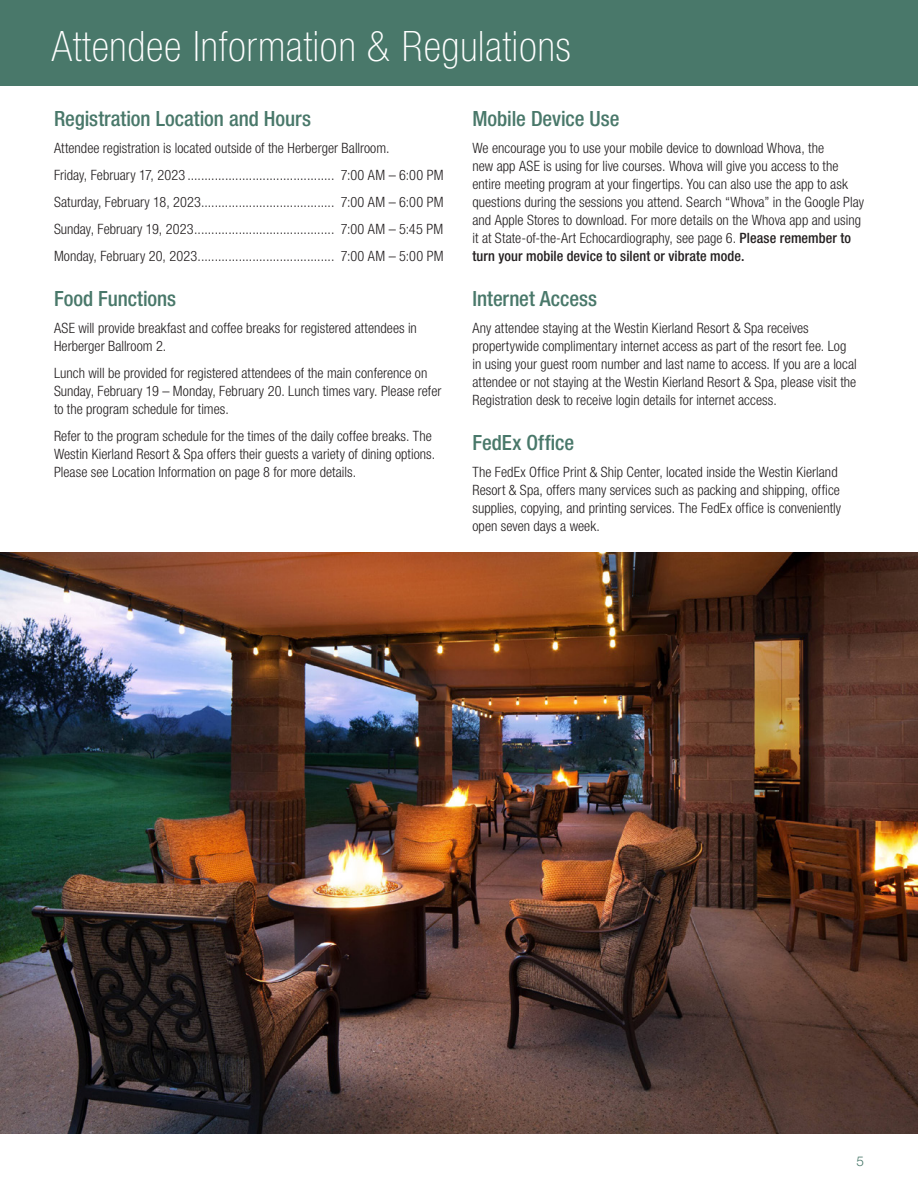
<style>
.page{position:relative;width:918px;height:1188px;background:#fff}
.page>*{position:absolute;margin:0;border:0;box-sizing:border-box;transform-origin:0 0}
.page_header{font:100 condensed 42px "Helvetica Neue LT Std";letter-spacing:.02em;color:#fff}
.content_subhead{font:500 condensed 21px "Helvetica Neue LT Std";color:#49786a}
.t1{font:300 condensed 14.25px/18px "Helvetica Neue LT Std";color:#231f20}
.t2{font:300 13.5px "Helvetica Neue LT Std";color:#49786a}
.s1{font-weight:500}
</style>
<div class="page">
<div style="left:0;top:0;width:918px;height:86px;background:#49786a"></div>
<img style="left:0;top:552px;width:918px;height:582px">
<p class="page_header" style="left:52px;top:23px;width:520px">Attendee Information &amp; Regulations</p>
<p class="content_subhead" style="left:54px;top:106px;width:258px">Registration Location and Hours</p>
<p class="t1" style="left:54px;top:139px;width:337px">Attendee registration is located outside of the Herberger Ballroom.</p>
<p class="t1" style="left:54px;top:166px;width:391px">Friday, February 17, 2023 ........................................... 7:00 AM – 6:00 PM</p>
<p class="t1" style="left:54px;top:193px;width:391px">Saturday, February 18, 2023....................................... 7:00 AM – 6:00 PM</p>
<p class="t1" style="left:54px;top:220px;width:391px">Sunday, February 19, 2023......................................... 7:00 AM – 5:45 PM</p>
<p class="t1" style="left:54px;top:247px;width:391px">Monday, February 20, 2023........................................ 7:00 AM – 5:00 PM</p>
<p class="content_subhead" style="left:54px;top:286px;width:124px">Food Functions</p>
<p class="t1" style="left:54px;top:319px;width:364px">ASE will provide breakfast and coffee breaks for registered attendees in<br>Herberger Ballroom 2.</p>
<p class="t1" style="left:54px;top:364px;width:389px">Lunch will be provided for registered attendees of the main conference on<br>Sunday, February 19 – Monday, February 20. Lunch times vary. Please refer to the program schedule for times.</p>
<p class="t1" style="left:54px;top:427px;width:383px">Refer to the program schedule for the times of the daily coffee breaks. The<br>Westin Kierland Resort &amp; Spa offers their guests a variety of dining options.<br>Please see Location Information on page 8 for more details.</p>
<p class="content_subhead" style="left:472px;top:106px;width:148px">Mobile Device Use</p>
<p class="t1" style="left:472px;top:139px;width:393px">We encourage you to use your mobile device to download Whova, the<br>new app ASE is using for live courses. Whova will give you access to the entire meeting program at your fingertips. You can also use the app to ask questions during the sessions you attend. Search “Whova” in the Google Play and Apple Stores to download. For more details on the Whova app and using it at State-of-the-Art Echocardiography, see page 6. <span class="s1">Please remember to turn your mobile device to silent or vibrate mode.</span></p>
<p class="content_subhead" style="left:472px;top:286px;width:126px">Internet Access</p>
<p class="t1" style="left:472px;top:319px;width:386px">Any attendee staying at the Westin Kierland Resort &amp; Spa receives propertywide complimentary internet access as part of the resort fee. Log in using your guest room number and last name to access. If you are a local attendee or not staying at the Westin Kierland Resort &amp; Spa, please visit the Registration desk to receive login details for internet access.</p>
<p class="content_subhead" style="left:472px;top:430px;width:103px">FedEx Office</p>
<p class="t1" style="left:472px;top:463px;width:370px">The FedEx Office Print &amp; Ship Center, located inside the Westin Kierland Resort &amp; Spa, offers many services such as packing and shipping, office supplies, copying, and printing services. The FedEx office is conveniently open seven days a week.</p>
<p class="t2" style="left:856px;top:1153px;width:9px">5</p>
</div>
